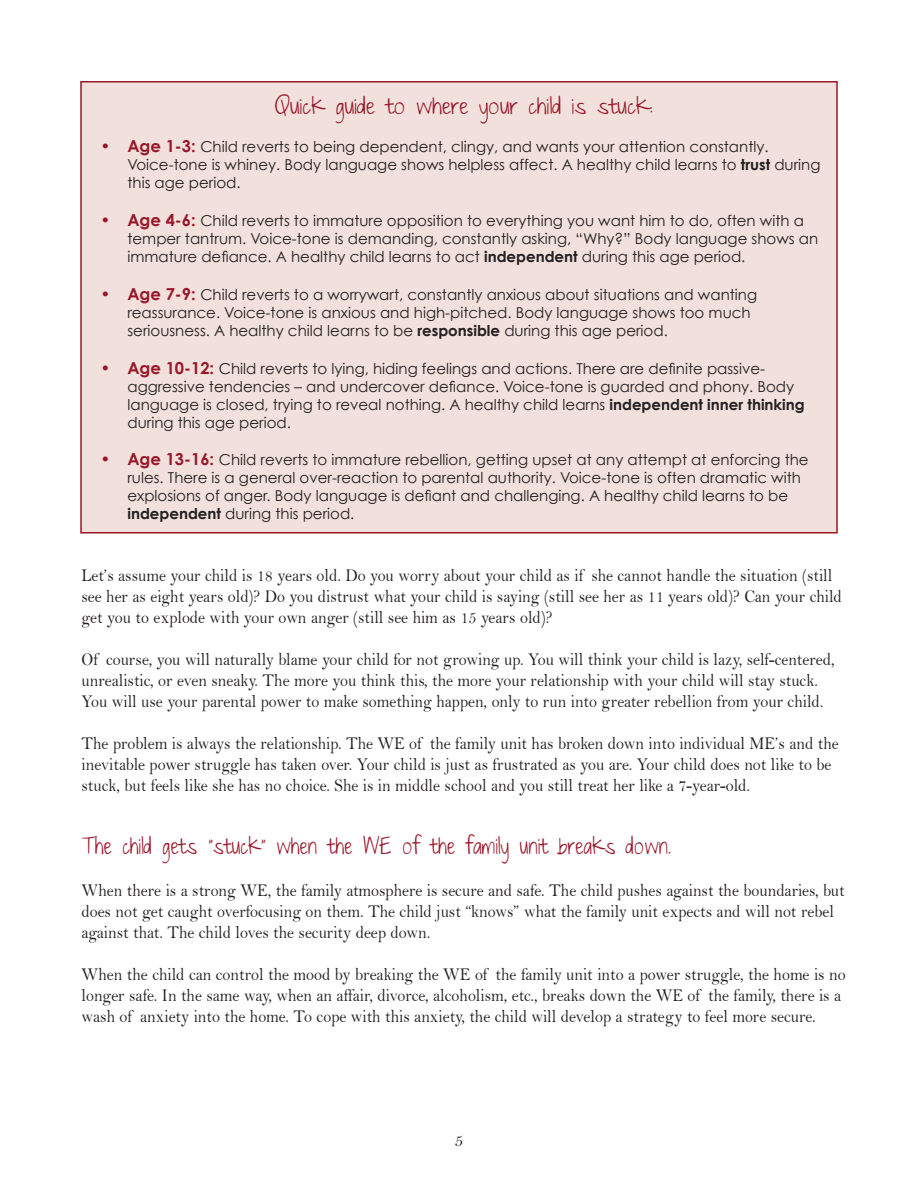
<style>
.page{position:relative;width:918px;height:1188px;background:#fff}
.page>*{position:absolute;margin:0;border:0;box-sizing:border-box;transform-origin:0 0}
.body_copy{font:21px "Just The Way You Are";color:#99172a;scale:.9 1}
.body_copy-2{font:21px "Just The Way You Are";color:#99172a}
.body_copy-3{font:18px/21px "Bell";color:#231f20;scale:.9 1}
.t1{font:18px "Bell MT Std";color:#231f20}
.t2{font:15px/18px "Century Gothic";color:#231f20}
.s1{font-weight:700;font-size:16.5px;color:#99172a}
.s2{font-weight:700}
</style>
<div class="page">
<div style="left:80px;top:81px;width:758px;height:453px;background:#f1e0db;border:2px solid #99172a"></div>
<p class="body_copy-2" style="left:275px;top:95px;width:380px">Quick guide to where your child is stuck:</p>
<p class="t2" style="left:100px;top:138px;width:670px"><span class="s1">• Age 1-3:</span> Child reverts to being dependent, clingy, and wants your attention constantly.</p>
<p class="t2" style="left:127px;top:156px;width:695px">Voice-tone is whiney. Body language shows helpless affect. A healthy child learns to <span class="s2">trust</span> during this age period.</p>
<p class="t2" style="left:127px;top:211px;width:692px;text-indent:-27px"><span class="s1">• Age 4-6:</span> Child reverts to immature opposition to everything you want him to do, often with a temper tantrum. Voice-tone is demanding, constantly asking, “Why?” Body language shows an immature defiance. A healthy child learns to act <span class="s2">independent</span> during this age period.</p>
<p class="t2" style="left:127px;top:285px;width:631px;text-indent:-27px"><span class="s1">• Age 7-9:</span> Child reverts to a worrywart, constantly anxious about situations and wanting reassurance. Voice-tone is anxious and high-pitched. Body language shows too much seriousness. A healthy child learns to be <span class="s2">responsible</span> during this age period.</p>
<p class="t2" style="left:127px;top:359px;width:679px;text-indent:-27px"><span class="s1">• Age 10-12:</span> Child reverts to lying, hiding feelings and actions. There are definite passive&shy;aggressive tendencies – and undercover defiance. Voice-tone is guarded and phony. Body language is closed, trying to reveal nothing. A healthy child learns <span class="s2">independent inner thinking </span>during this age period.</p>
<p class="t2" style="left:127px;top:451px;width:683px;text-indent:-27px"><span class="s1">• Age 13-16:</span> Child reverts to immature rebellion, getting upset at any attempt at enforcing the rules. There is a general over-reaction to parental authority. Voice-tone is often dramatic with</p>
<p class="t2" style="left:127px;top:487px;width:662px">explosions of anger. Body language is defiant and challenging. A healthy child learns to be <span class="s2">independent</span> during this period.</p>
<p class="body_copy-3" style="left:82px;top:565px;width:846px">Let’s assume your child is 18 years old. Do you worry about your child as if she cannot handle the situation (still see her as eight years old)? Do you distrust what your child is saying (still see her as 11 years old)? Can your child get you to explode with your own anger (still see him as 15 years old)?</p>
<p class="body_copy-3" style="left:82px;top:649px;width:838px">Of course, you will naturally blame your child for not growing up. You will think your child is lazy, self-centered, unrealistic, or even sneaky. The more you think this, the more your relationship with your child will stay stuck.<br>You will use your parental power to make something happen, only to run into greater rebellion from your child.</p>
<p class="body_copy-3" style="left:82px;top:733px;width:843px">The problem is always the relationship. The WE of the family unit has broken down into individual ME’s and the inevitable power struggle has taken over. Your child is just as frustrated as you are. Your child does not like to be stuck, but feels like she has no choice. She is in middle school and you still treat her like a 7-year-old.</p>
<p class="body_copy" style="left:82px;top:835px;width:657px">The child gets “stuck” when the WE of the family unit breaks down.</p>
<p class="body_copy-3" style="left:82px;top:880px;width:849px">When there is a strong WE, the family atmosphere is secure and safe. The child pushes against the boundaries, but does not get caught overfocusing on them. The child just “knows” what the family unit expects and will not rebel against that. The child loves the security deep down.</p>
<p class="body_copy-3" style="left:82px;top:964px;width:851px">When the child can control the mood by breaking the WE of the family unit into a power struggle, the home is no longer safe. In the same way, when an affair, divorce, alcoholism, etc., breaks down the WE of the family, there is a wash of anxiety into the home. To cope with this anxiety, the child will develop a strategy to feel more secure.</p>
<p class="t1" style="left:454px;top:1130px;width:10px">5</p>
</div>
